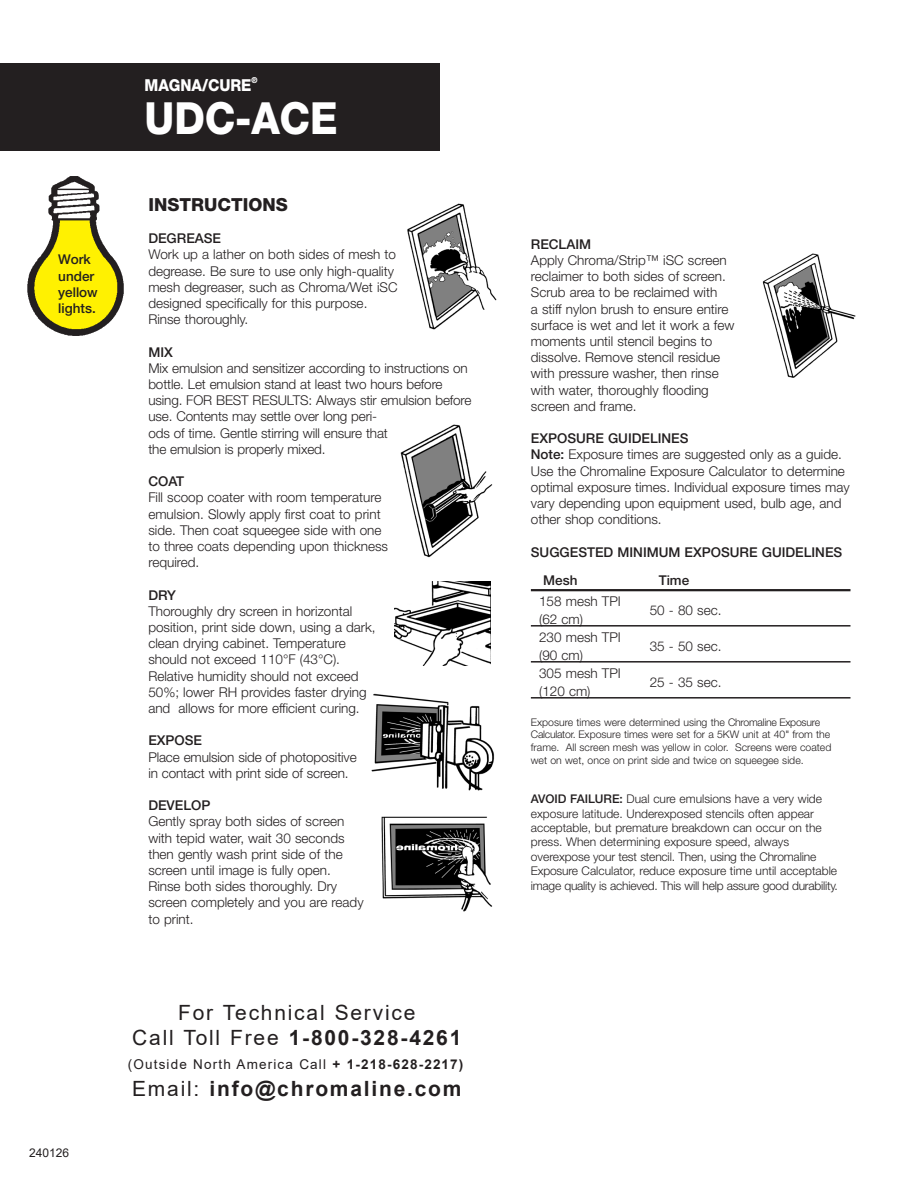
<style>
.page{position:relative;width:918px;height:1188px;background:#fff}
.page>*{position:absolute;margin:0;border:0;box-sizing:border-box;transform-origin:0 0}
.t1{font:800 44.4px "Helvetica Neue LT Std";letter-spacing:-.005em;color:#fff;scale:.91 1}
.t2{font:700 21px "Arial";letter-spacing:.085em;color:#231f20}
.t3{font:21px "Arial";letter-spacing:.085em;color:#231f20}
.t4{font:800 18px "Helvetica Neue LT Std";color:#231f20}
.t5{font:800 16.5px "Helvetica Neue LT Std";letter-spacing:-.005em;color:#fff;scale:.91 1}
.t6{font:300 13.5px/16.2px "Helvetica Neue LT Std";color:#231f20}
.t7{font:500 13.5px/16.2px "Helvetica Neue LT Std";color:#231f20}
.t8{font:13.5px "Arial";letter-spacing:.085em;color:#231f20}
.t9{font:300 12px/14.4px "Helvetica Neue LT Std";color:#231f20}
.t10{font:12px "Arial";color:#231f20}
.t11{font:300 10.5px/12.6px "Helvetica Neue LT Std";color:#231f20}
.t12{font:800 8.25px "Helvetica Neue LT Std";color:#fff;scale:.91 1}
.s1{font-weight:400}
.s2{font-weight:700}
.s3{font-weight:500}
</style>
<div class="page">
<div style="left:0;top:63px;width:440px;height:88px;background:#231f20"></div>
<hr style="left:531px;top:589px;width:320px;height:2px;background:#231f20">
<hr style="left:531px;top:625px;width:320px;height:2px;background:#231f20">
<hr style="left:531px;top:661px;width:320px;height:2px;background:#231f20">
<hr style="left:531px;top:697px;width:320px;height:2px;background:#231f20">
<img style="left:407px;top:203px;width:90px;height:127px">
<img style="left:400px;top:424px;width:93px;height:134px">
<img style="left:394px;top:582px;width:96px;height:84px">
<img style="left:371px;top:693px;width:124px;height:98px">
<img style="left:762px;top:253px;width:94px;height:125px">
<img style="left:381px;top:816px;width:112px;height:96px">
<img style="left:27px;top:176px;width:97px;height:160px">
<p class="t7" style="left:58px;top:251px;width:41px">Work under yellow lights.</p>
<p class="t5" style="left:145px;top:75px;width:119px">MAGNA/CURE</p>
<p class="t12" style="left:251px;top:75px;width:8px">®</p>
<p class="t1" style="left:145px;top:92px;width:214px">UDC-ACE</p>
<p class="t4" style="left:148px;top:194px;width:141px">INSTRUCTIONS</p>
<p class="t7" style="left:148px;top:230px;width:74px">DEGREASE</p>
<p class="t6" style="left:148px;top:246px;width:251px">Work up a lather on both sides of mesh to degrease. Be sure to use only high-quality mesh degreaser, such as Chroma/Wet iSC designed specifically for this purpose.<br>Rinse thoroughly.</p>
<p class="t7" style="left:148px;top:344px;width:26px">MIX</p>
<p class="t6" style="left:148px;top:360px;width:321px">Mix emulsion and sensitizer according to instructions on</p>
<p class="t6" style="left:148px;top:376px;width:296px">bottle. Let emulsion stand at least two hours before</p>
<p class="t6" style="left:148px;top:392px;width:325px">using. FOR BEST RESULTS: Always stir emulsion before use. Contents may settle over long peri-<br>ods of time. Gentle stirring will ensure that<br>the emulsion is properly mixed.</p>
<p class="t7" style="left:148px;top:473px;width:37px">COAT</p>
<p class="t6" style="left:148px;top:489px;width:241px">Fill scoop coater with room temperature emulsion. Slowly apply first coat to print side. Then coat squeegee side with one to three coats depending upon thickness required.</p>
<p class="t7" style="left:148px;top:587px;width:29px">DRY</p>
<p class="t6" style="left:148px;top:603px;width:229px">Thoroughly dry screen in horizontal position, print side down, using a dark, clean drying cabinet. Temperature should not exceed 110°F (43°C).<br>Relative humidity should not exceed 50%; lower RH provides faster drying and allows for more efficient curing.</p>
<p class="t7" style="left:148px;top:732px;width:55px">EXPOSE</p>
<p class="t6" style="left:148px;top:748px;width:210px">Place emulsion side of photopositive in contact with print side of screen.</p>
<p class="t7" style="left:148px;top:797px;width:64px">DEVELOP</p>
<p class="t6" style="left:148px;top:813px;width:217px">Gently spray both sides of screen with tepid water, wait 30 seconds then gently wash print side of the screen until image is fully open.<br>Rinse both sides thoroughly. Dry screen completely and you are ready to print.</p>
<p class="t10" style="left:29px;top:1144px;width:42px">240126</p>
<p class="t3" style="left:178px;top:998px;width:239px">For Technical Service</p>
<p class="t2" style="left:132px;top:1023px;width:331px"><span class="s1">Call Toll Free</span> 1-800-328-4261</p>
<p class="t2" style="left:132px;top:1074px;width:331px"><span class="s1">Email:</span> info@chromaline.com</p>
<p class="t8" style="left:128px;top:1055px;width:337px">(Outside North America Call <span class="s2">+ 1-218-628-2217)</span></p>
<p class="t7" style="left:531px;top:236px;width:62px">RECLAIM</p>
<p class="t6" style="left:531px;top:252px;width:205px">Apply Chroma/Strip™ iSC screen reclaimer to both sides of screen.<br>Scrub area to be reclaimed with<br>a stiff nylon brush to ensure entire surface is wet and let it work a few moments until stencil begins to dissolve. Remove stencil residue with pressure washer, then rinse with water, thoroughly flooding screen and frame.</p>
<p class="t7" style="left:531px;top:430px;width:159px">EXPOSURE GUIDELINES</p>
<p class="t6" style="left:531px;top:446px;width:320px"><span class="s3">Note:</span> Exposure times are suggested only as a guide.<br>Use the Chromaline Exposure Calculator to determine optimal exposure times. Individual exposure times may vary depending upon equipment used, bulb age, and other shop conditions.</p>
<p class="t7" style="left:531px;top:544px;width:313px">SUGGESTED MINIMUM EXPOSURE GUIDELINES</p>
<p class="t7" style="left:543px;top:572px;width:36px">Mesh</p>
<p class="t7" style="left:659px;top:572px;width:32px">Time</p>
<p class="t6" style="left:539px;top:592px;width:83px">158 mesh TPI</p>
<p class="t6" style="left:650px;top:601px;width:73px">50 - 80 sec.</p>
<p class="t6" style="left:539px;top:610px;width:45px">(62 cm)</p>
<p class="t6" style="left:539px;top:628px;width:83px">230 mesh TPI</p>
<p class="t6" style="left:650px;top:637px;width:73px">35 - 50 sec.</p>
<p class="t6" style="left:539px;top:646px;width:45px">(90 cm)</p>
<p class="t6" style="left:539px;top:664px;width:83px">305 mesh TPI</p>
<p class="t6" style="left:650px;top:673px;width:73px">25 - 35 sec.</p>
<p class="t6" style="left:539px;top:682px;width:53px">(120 cm)</p>
<p class="t11" style="left:531px;top:716px;width:302px">Exposure times were determined using the Chromaline Exposure Calculator. Exposure times were set for a 5KW unit at 40" from the frame. All screen mesh was yellow in color. Screens were coated wet on wet, once on print side and twice on squeegee side.</p>
<p class="t9" style="left:531px;top:792px;width:309px"><span class="s3">AVOID FAILURE:</span> Dual cure emulsions have a very wide exposure latitude. Underexposed stencils often appear acceptable, but premature breakdown can occur on the press. When determining exposure speed, always overexpose your test stencil. Then, using the Chromaline Exposure Calculator, reduce exposure time until acceptable image quality is achieved. This will help assure good durability.</p>
</div>
